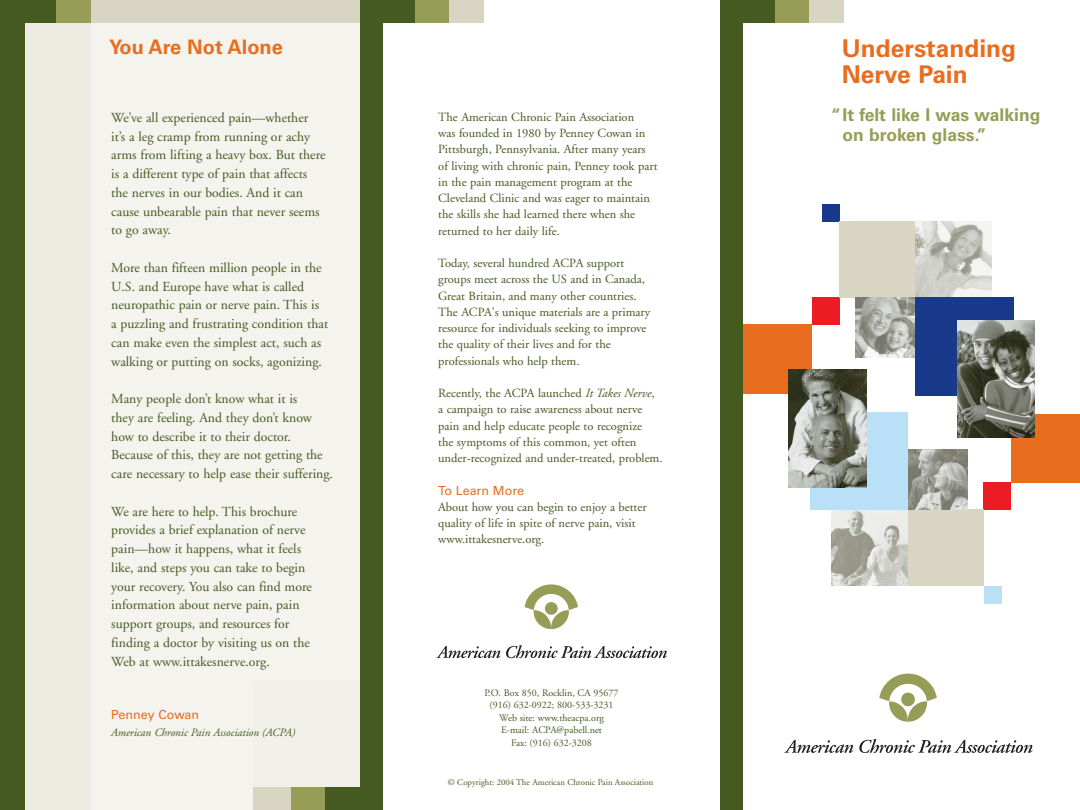
<style>
.page{position:relative;width:1080px;height:810px;background:#fff}
.page>*{position:absolute;margin:0;border:0;box-sizing:border-box;transform-origin:0 0}
.t1{font:700 24.5px/25.5px "Univers";color:#e96d1f}
.t2{font:700 20px "Univers";color:#e96d1f}
.t3{font:700 17.5px/20px "Univers";color:#959d56}
.t4{font:13.75px/18.8px "Adobe Garamond";color:#455a20}
.t5{font:12.5px/16.2px "Adobe Garamond";color:#455a20}
.t6{font:12.5px "Univers";color:#e96d1f}
.t7{font:italic 11.25px "Adobe Garamond";color:#455a20}
.t8{font:10px/12.5px "Adobe Garamond";color:#455a20;text-align:center}
.t9{font:8.75px "Adobe Garamond";color:#455a20}
.s1{font-style:italic}
</style>
<div class="page">
<div style="left:0;top:0;width:360px;height:810px;background:#f4f3ee"></div>
<div style="left:0;top:22px;width:91px;height:788px;background:#edece3"></div>
<div style="left:0;top:0;width:24px;height:810px;background:#455a20"></div>
<div style="left:0;top:0;width:56px;height:23px;background:#455a20"></div>
<div style="left:56px;top:0;width:35px;height:23px;background:#959d56"></div>
<div style="left:91px;top:0;width:269px;height:23px;background:#d8d6c3"></div>
<div style="left:254px;top:681px;width:106px;height:106px;background:#f1f0e9"></div>
<div style="left:254px;top:787px;width:37px;height:23px;background:#d8d6c3"></div>
<div style="left:291px;top:787px;width:35px;height:23px;background:#959d56"></div>
<div style="left:326px;top:787px;width:34px;height:23px;background:#455a20"></div>
<div style="left:822px;top:204px;width:17px;height:17px;background:#19398a"></div>
<div style="left:812px;top:297px;width:27px;height:27px;background:#ed1c24"></div>
<div style="left:743px;top:324px;width:69px;height:70px;background:#e96d1f"></div>
<div style="left:839px;top:221px;width:76px;height:77px;background:#d8d6c3"></div>
<img style="left:916px;top:221px;width:76px;height:76px">
<img style="left:855px;top:297px;width:60px;height:61px">
<div style="left:915px;top:297px;width:98px;height:99px;background:#19398a"></div>
<div style="left:984px;top:586px;width:17px;height:17px;background:#b9e0f7"></div>
<div style="left:984px;top:483px;width:27px;height:27px;background:#ed1c24"></div>
<div style="left:1011px;top:414px;width:69px;height:69px;background:#e96d1f"></div>
<div style="left:908px;top:510px;width:76px;height:76px;background:#d8d6c3"></div>
<img style="left:832px;top:510px;width:76px;height:76px">
<img style="left:908px;top:449px;width:60px;height:61px">
<div style="left:810px;top:412px;width:98px;height:98px;background:#b9e0f7"></div>
<div style="left:720px;top:0;width:23px;height:810px;background:#455a20"></div>
<div style="left:737px;top:0;width:38px;height:23px;background:#455a20"></div>
<div style="left:775px;top:0;width:34px;height:23px;background:#959d56"></div>
<div style="left:809px;top:0;width:35px;height:23px;background:#d8d6c3"></div>
<div style="left:360px;top:0;width:22px;height:810px;background:#455a20"></div>
<div style="left:377px;top:0;width:38px;height:23px;background:#455a20"></div>
<div style="left:415px;top:0;width:34px;height:23px;background:#959d56"></div>
<div style="left:449px;top:0;width:35px;height:23px;background:#d8d6c3"></div>
<svg style="left:525px;top:584px;width:53px;height:45px"></svg>
<svg style="left:436px;top:646px;width:64px;height:12px"></svg>
<svg style="left:506px;top:645px;width:161px;height:13px"></svg>
<img style="left:957px;top:320px;width:78px;height:118px">
<img style="left:789px;top:370px;width:77px;height:117px">
<svg style="left:879px;top:674px;width:58px;height:48px"></svg>
<svg style="left:784px;top:740px;width:69px;height:13px"></svg>
<svg style="left:859px;top:739px;width:174px;height:14px"></svg>
<h2 class="t2" style="left:109px;top:39px;width:175px">You Are Not Alone</h2>
<p class="t4" style="left:111px;top:109px;width:216px">We’ve all experienced pain—whether it’s a leg cramp from running or achy arms from lifting a heavy box. But there is a different type of pain that affects the nerves in our bodies. And it can cause unbearable pain that never seems to go away.</p>
<p class="t4" style="left:111px;top:259px;width:219px">More than fifteen million people in the U.S. and Europe have what is called neuropathic pain or nerve pain. This is<br>a puzzling and frustrating condition that can make even the simplest act, such as walking or putting on socks, agonizing.</p>
<p class="t4" style="left:111px;top:391px;width:223px">Many people don’t know what it is<br>they are feeling. And they don’t know how to describe it to their doctor.<br>Because of this, they are not getting the care necessary to help ease their suffering.</p>
<p class="t4" style="left:111px;top:503px;width:202px">We are here to help. This brochure provides a brief explanation of nerve pain—how it happens, what it feels like, and steps you can take to begin your recovery. You also can find more information about nerve pain, pain support groups, and resources for finding a doctor by visiting us on the Web at www.ittakesnerve.org.</p>
<p class="t6" style="left:111px;top:710px;width:89px">Penney Cowan</p>
<p class="t7" style="left:111px;top:728px;width:186px">American Chronic Pain Association (ACPA)</p>
<p class="t5" style="left:438px;top:110px;width:221px">The American Chronic Pain Association<br>was founded in 1980 by Penney Cowan in Pittsburgh, Pennsylvania. After many years of living with chronic pain, Penney took part in the pain management program at the Cleveland Clinic and was eager to maintain the skills she had learned there when she returned to her daily life.</p>
<p class="t5" style="left:438px;top:256px;width:214px">Today, several hundred ACPA support groups meet across the US and in Canada, Great Britain, and many other countries.<br>The ACPA's unique materials are a primary resource for individuals seeking to improve the quality of their lives and for the professionals who help them.</p>
<p class="t5" style="left:438px;top:386px;width:226px">Recently, the ACPA launched <span class="s1">It Takes Nerve</span>, a campaign to raise awareness about nerve pain and help educate people to recognize<br>the symptoms of this common, yet often under-recognized and under-treated, problem.</p>
<p class="t6" style="left:438px;top:486px;width:87px">To Learn More</p>
<p class="t5" style="left:438px;top:500px;width:210px">About how you can begin to enjoy a better quality of life in spite of nerve pain, visit www.ittakesnerve.org.</p>
<p class="t8" style="left:485px;top:687px;width:136px">P.O. Box 850, Rocklin, CA 95677 (916) 632-0922; 800-533-3231<br>Web site: www.theacpa.org<br>E-mail: ACPA@pabell.net<br>Fax: (916) 632-3208</p>
<p class="t9" style="left:448px;top:778px;width:207px">© Copyright: 2004 The American Chronic Pain Association</p>
<h1 class="t1" style="left:842px;top:38px;width:176px">Understanding<br>Nerve Pain</h1>
<p class="t3" style="left:843px;top:106px;width:199px;text-indent:-11px">“It felt like I was walking on broken glass.”</p>
</div>
